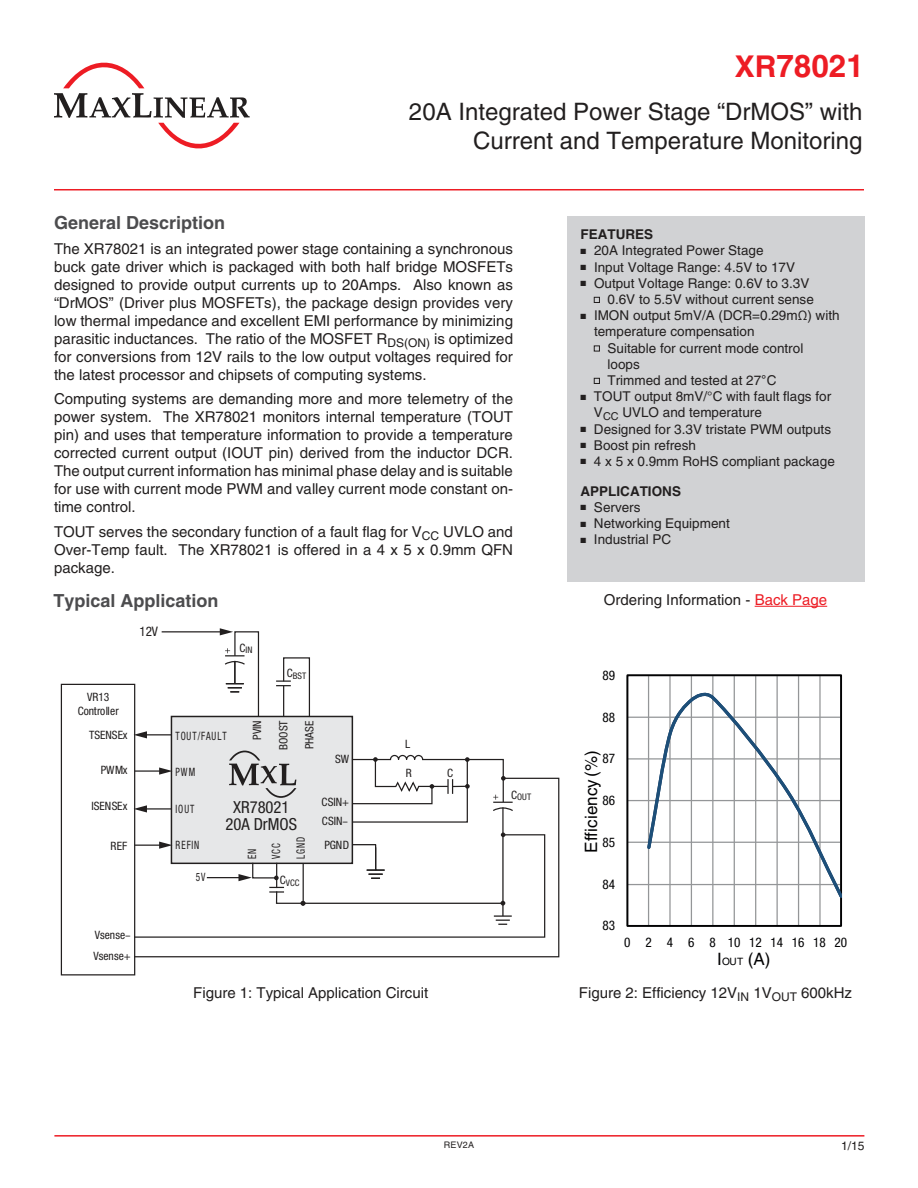
<style>
.page{position:relative;width:918px;height:1188px;background:#fff}
.page>*{position:absolute;margin:0;border:0;box-sizing:border-box;transform-origin:0 0}
.t1{font:700 31.5px "Helvetica LT Std";color:#ed1c24}
.t2{font:24px/28.8px "Helvetica LT Std";color:#221f1f;text-align:right}
.t3{font:700 18px "Helvetica LT Std";color:#4c4c4e}
.t4{font:17.1px "Helvetica LT Std";color:#020203}
.t5{font:16.95px "Helvetica LT Std";color:#020203}
.t6{font:condensed 16.65px/17px "Helvetica Neue LT Std";color:#221f1f;text-align:center}
.t7{font:15px/18px "Helvetica LT Std";color:#221f1f;text-align:justify}
.t8{font:13.5px/16.2px "Helvetica LT Std";color:#221f1f}
.t9{font:700 13.5px "Helvetica LT Std";color:#221f1f}
.t10{font:condensed 13.2px "Helvetica Neue LT Std";letter-spacing:-.005em;color:#020203}
.t11{font:condensed 13.2px "Helvetica Neue LT Std";color:#221f1f}
.t12{font:12px "Helvetica LT Std";color:#221f1f}
.t13{font:condensed 11.55px/13.8px "Helvetica Neue LT Std";letter-spacing:.01em;color:#221f1f}
.t14{font:condensed 11.55px "Helvetica Neue LT Std";letter-spacing:.01em;color:#221f1f;scale:.8 1}
.t15{font:condensed 11.55px "Helvetica Neue LT Std";letter-spacing:.1em;color:#221f1f;scale:.8 1}
.t16{font:condensed 11.55px/24.5px "Helvetica Neue LT Std";letter-spacing:.105em;color:#221f1f;scale:.8 1}
.t17{font:condensed 9px "Helvetica Neue LT Std";color:#221f1f}
.t18{font:9px "Helvetica LT Std";letter-spacing:.02em;color:#221f1f}
.s1{font-size:30px}
.s2{color:#ed1c24}
.s3{font-family:"Arial"}
.s4{font-weight:700}
.s5{font-size:10.05px}
</style>
<div class="page">
<hr style="left:54px;top:189px;width:810px;height:1px;background:#ed1c24">
<hr style="left:54px;top:1135px;width:810px;height:2px;background:#ed1c24">
<svg style="left:54px;top:62px;width:196px;height:87px"></svg>
<div style="left:567px;top:216px;width:297px;height:365px;background:#d1d2d4"></div>
<svg style="left:594px;top:297px;width:6px;height:6px"></svg>
<svg style="left:594px;top:346px;width:6px;height:5px"></svg>
<svg style="left:594px;top:378px;width:6px;height:6px"></svg>
<hr style="left:755px;top:606px;width:72px;height:1px;background:#ed1c24">
<div style="left:61px;top:684px;width:74px;height:291px;border:1px solid #221f1f"></div>
<div style="left:171px;top:716px;width:181px;height:147px;background:#e6e7e8"></div>
<svg style="left:134px;top:731px;width:37px;height:7px"></svg>
<hr style="left:162px;top:631px;width:60px;height:1px;background:#221f1f">
<svg style="left:133px;top:777px;width:427px;height:181px"></svg>
<hr style="left:502px;top:808px;width:2px;height:27px;background:#221f1f">
<svg style="left:220px;top:628px;width:40px;height:90px"></svg>
<svg style="left:351px;top:754px;width:163px;height:69px"></svg>
<svg style="left:277px;top:657px;width:34px;height:61px"></svg>
<hr style="left:145px;top:808px;width:26px;height:2px;background:#221f1f">
<svg style="left:134px;top:805px;width:13px;height:8px"></svg>
<hr style="left:135px;top:770px;width:27px;height:2px;background:#221f1f">
<svg style="left:159px;top:767px;width:14px;height:8px"></svg>
<svg style="left:229px;top:751px;width:67px;height:47px"></svg>
<svg style="left:133px;top:832px;width:413px;height:106px"></svg>
<hr style="left:627px;top:717px;width:214px;height:1px;background:#949698">
<hr style="left:627px;top:758px;width:214px;height:2px;background:#949698">
<hr style="left:627px;top:800px;width:214px;height:1px;background:#949698">
<hr style="left:627px;top:842px;width:214px;height:1px;background:#949698">
<hr style="left:627px;top:884px;width:214px;height:1px;background:#949698">
<hr style="left:819px;top:676px;width:2px;height:250px;background:#949698">
<hr style="left:798px;top:676px;width:1px;height:250px;background:#949698">
<hr style="left:776px;top:676px;width:2px;height:250px;background:#949698">
<hr style="left:755px;top:676px;width:1px;height:250px;background:#949698">
<hr style="left:734px;top:676px;width:1px;height:250px;background:#949698">
<hr style="left:712px;top:676px;width:1px;height:250px;background:#949698">
<hr style="left:691px;top:676px;width:1px;height:250px;background:#949698">
<hr style="left:669px;top:676px;width:2px;height:250px;background:#949698">
<hr style="left:648px;top:676px;width:1px;height:250px;background:#949698">
<div style="left:627px;top:674px;width:215px;height:253px;border:2px solid #020203"></div>
<svg style="left:645px;top:690px;width:196px;height:210px"></svg>
<h1 class="t1" style="left:735px;top:47px;width:131px"><span class="s1">XR</span>78021</h1>
<h2 class="t2" style="left:409px;top:99px;width:455px">20A Integrated Power Stage “DrMOS” with<br>Current and Temperature Monitoring</h2>
<p class="t3" style="left:54px;top:216px;width:173px">General Description</p>
<p class="t7" style="left:54px;top:241px;width:461px">The XR78021 is an integrated power stage containing a synchronous buck gate driver which is packaged with both half bridge MOSFETs designed to provide output currents up to 20Amps. Also known as “DrMOS” (Driver plus MOSFETs), the package design provides very low thermal impedance and excellent EMI performance by minimizing parasitic inductances. The ratio of the MOSFET R<sub>DS(ON)</sub> is optimized for conversions from 12V rails to the low output voltages required for the latest processor and chipsets of computing systems.</p>
<p class="t7" style="left:54px;top:392px;width:461px">Computing systems are demanding more and more telemetry of the power system. The XR78021 monitors internal temperature (TOUT pin) and uses that temperature information to provide a temperature corrected current output (IOUT pin) derived from the inductor DCR.<br>The output current information has minimal phase delay and is suitable for use with current mode PWM and valley current mode constant on&shy;time control.</p>
<p class="t7" style="left:54px;top:524px;width:461px">TOUT serves the secondary function of a fault flag for V<sub>CC</sub> UVLO and Over-Temp fault. The XR78021 is offered in a 4 x 5 x 0.9mm QFN package.</p>
<p class="t3" style="left:54px;top:594px;width:167px">Typical Application</p>
<p class="t7" style="left:604px;top:592px;width:225px">Ordering Information - <span class="s2">Back Page</span></p>
<p class="t9" style="left:580px;top:229px;width:74px">FEATURES</p>
<p class="t8" style="left:580px;top:244px;width:185px">■ 20A Integrated Power Stage</p>
<p class="t8" style="left:580px;top:260px;width:216px">■ Input Voltage Range: 4.5V to 17V</p>
<p class="t8" style="left:608px;top:276px;width:208px;text-indent:-27px">■ Output Voltage Range: 0.6V to 3.3V<br>0.6V to 5.5V without current sense</p>
<p class="t8" style="left:581px;top:309px;width:261px">■ IMON output 5mV/A (DCR=0.29mΩ) with</p>
<p class="t8" style="left:594px;top:325px;width:162px">temperature compensation</p>
<p class="t8" style="left:608px;top:341px;width:197px">Suitable for current mode control</p>
<p class="t8" style="left:608px;top:357px;width:34px">loops</p>
<p class="t8" style="left:608px;top:373px;width:170px">Trimmed and tested at 27<span class="s3">°</span>C</p>
<p class="t8" style="left:594px;top:390px;width:239px;text-indent:-14px">■ TOUT output 8mV/°C with fault flags for<br>V<sub>CC</sub> UVLO and temperature</p>
<p class="t8" style="left:580px;top:422px;width:252px">■ Designed for 3.3V tristate PWM outputs</p>
<p class="t8" style="left:580px;top:438px;width:117px">■ Boost pin refresh</p>
<p class="t8" style="left:580px;top:448px;width:256px;line-height:29.7px">■ 4 x 5 x 0.9mm RoHS compliant package<br><span class="s4">APPLICATIONS</span></p>
<p class="t8" style="left:580px;top:500px;width:62px">■ Servers</p>
<p class="t8" style="left:580px;top:517px;width:151px">■ Networking Equipment</p>
<p class="t8" style="left:580px;top:533px;width:92px">■ Industrial PC</p>
<p class="t11" style="left:139px;top:623px;width:20px">12V</p>
<p class="t17" style="left:240px;top:645px;width:14px"><sup>C</sup>IN</p>
<p class="t17" style="left:287px;top:670px;width:21px"><sup>C</sup>BST</p>
<p class="t13" style="left:78px;top:690px;width:43px;text-align:center">VR13<br>Controller</p>
<p class="t13" style="left:89px;top:728px;width:40px">TSENSEx</p>
<p class="t13" style="left:101px;top:763px;width:28px">PWMx</p>
<p class="t13" style="left:92px;top:799px;width:37px">ISENSEx</p>
<p class="t13" style="left:111px;top:839px;width:18px">REF</p>
<p class="t13" style="left:250px;top:740px;width:21px;rotate:-90deg">PVIN</p>
<p class="t13" style="left:276px;top:750px;width:31px;rotate:-90deg">BOOST</p>
<p class="t13" style="left:303px;top:749px;width:30px;rotate:-90deg">PHASE</p>
<p class="t15" style="left:176px;top:729px;width:66px">TOUT/FAULT</p>
<p class="t14" style="left:176px;top:765px;width:26px">PWM</p>
<p class="t14" style="left:176px;top:802px;width:25px">IOUT</p>
<p class="t14" style="left:176px;top:838px;width:31px">REFIN</p>
<p class="t13" style="left:335px;top:752px;width:15px">SW</p>
<p class="t13" style="left:321px;top:793px;width:29px;line-height:18.3px">CSIN+<br>CSIN−</p>
<p class="t6" style="left:225px;top:799px;width:73px">XR78021<br>20A DrMOS</p>
<p class="t16" style="left:240px;top:859px;width:29px;rotate:-90deg">EN<br>VCC<br>LGND</p>
<p class="t13" style="left:324px;top:838px;width:26px">PGND</p>
<p class="t13" style="left:405px;top:737px;width:7px">L</p>
<p class="t13" style="left:406px;top:766px;width:7px">R</p>
<p class="t13" style="left:447px;top:766px;width:7px">C</p>
<p class="t14" style="left:196px;top:871px;width:13px">5V</p>
<p class="t17" style="left:280px;top:877px;width:21px"><sup>C</sup>VCC</p>
<p class="t13" style="left:94px;top:925px;width:39px;line-height:20.9px">Vsense−<br>Vsense+</p>
<p class="t7" style="left:193px;top:985px;width:237px">Figure 1: Typical Application Circuit</p>
<p class="t17" style="left:511px;top:792px;width:21px"><sup>C</sup>OUT</p>
<p class="t10" style="left:603px;top:668px;width:14px">89</p>
<p class="t10" style="left:603px;top:709px;width:14px">88</p>
<p class="t5" style="left:585px;top:853px;width:104px;rotate:-90deg">Efficiency (%)</p>
<p class="t10" style="left:603px;top:751px;width:14px">87</p>
<p class="t10" style="left:603px;top:793px;width:14px">86</p>
<p class="t10" style="left:603px;top:835px;width:14px">85</p>
<p class="t10" style="left:603px;top:876px;width:14px">84</p>
<p class="t10" style="left:603px;top:918px;width:14px">83</p>
<p class="t10" style="left:624px;top:935px;width:225px">0 2 4 6 8 101214161820</p>
<p class="t4" style="left:717px;top:952px;width:55px">I<span class="s5">OUT</span> (A)</p>
<p class="t7" style="left:579px;top:985px;width:275px">Figure 2: Efficiency 12V<sub>IN</sub> 1V<sub>OUT</sub> 600kHz</p>
<p class="t18" style="left:444px;top:1140px;width:32px">REV2A</p>
<p class="t12" style="left:841px;top:1141px;width:25px">1/15</p>
</div>
